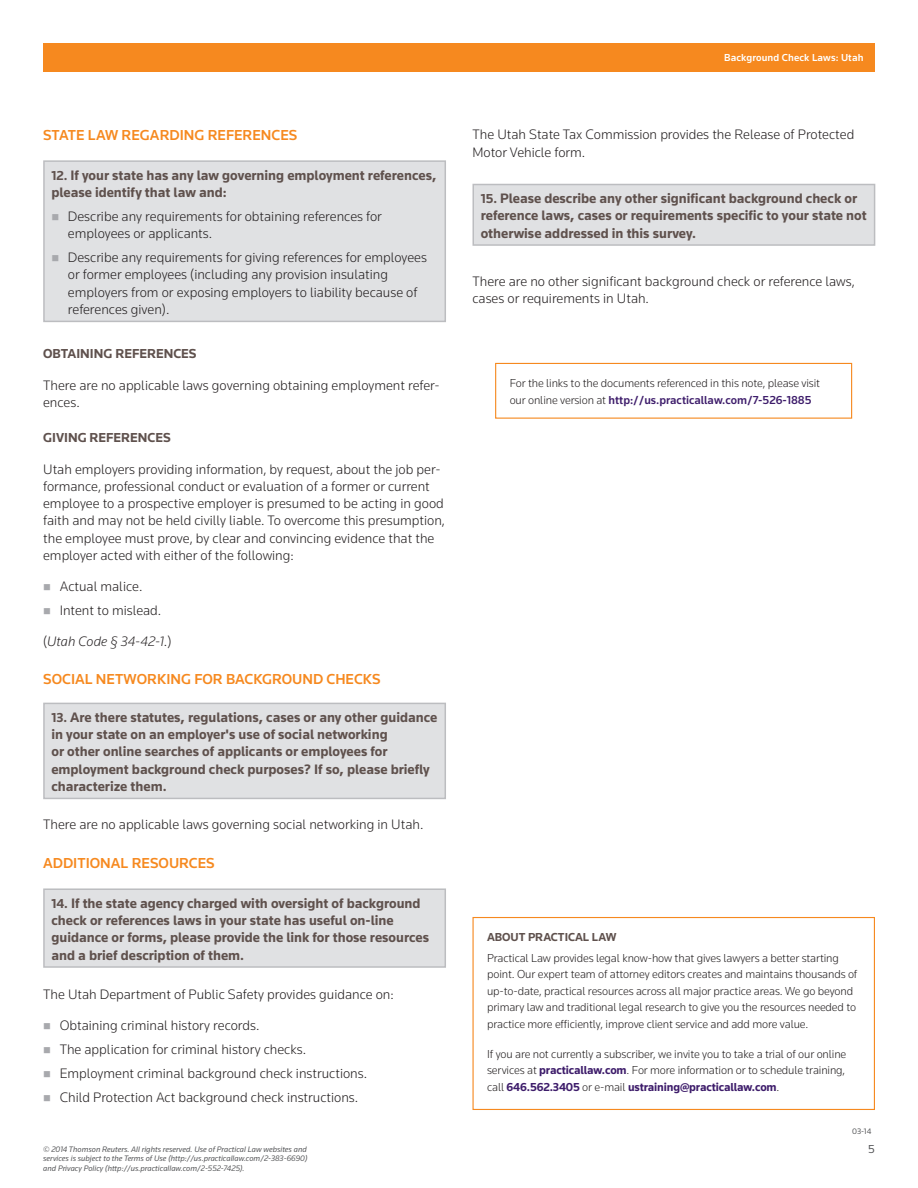
<style>
.page{position:relative;width:918px;height:1188px;background:#fff}
.page>*{position:absolute;margin:0;border:0;box-sizing:border-box;transform-origin:0 0}
.t1{font:500 15px "Knowledge";color:#f6891f}
.t2{font:300 14.25px/17.2px "Knowledge";color:#231f20}
.t3{font:700 14.25px/17.2px "Knowledge";color:#5f514d}
.t4{font:italic 300 14.25px "Knowledge";color:#231f20}
.t5{font:700 13.5px "Knowledge";color:#5f514d}
.PLC_Text{font:300 12px/16.5px "Knowledge";letter-spacing:-.01em;color:#231f20}
.PLC_Text-2{font:700 12px "Knowledge";letter-spacing:-.005em;color:#5f514d}
.t6{font:12px "Knowledge";color:#57585a}
.t7{font:500 10.5px "Knowledge";letter-spacing:.01em;color:#fff}
.t8{font:italic 8.25px/9.8px "Knowledge";color:#57585a;text-align:justify}
.t9{font:8.25px "Knowledge";color:#57585a}
.s1{font-size:13.5px}
.s2{font-style:normal}
.s3{font-weight:500;color:#3e1d6b}
.s4{font-weight:700;color:#3e1d6b}
</style>
<div class="page">
<div style="left:43px;top:43px;width:832px;height:29px;background:#f6891f"></div>
<div style="left:472px;top:917px;width:403px;height:193px;border:1px solid #f6891f"></div>
<div style="left:44px;top:161px;width:401px;height:160px;background:#e0e1e3"></div>
<div style="left:43px;top:160px;width:403px;height:162px;border:2px solid #bcbdc0"></div>
<div style="left:44px;top:703px;width:401px;height:95px;background:#e0e1e3"></div>
<div style="left:43px;top:703px;width:403px;height:96px;border:2px solid #bcbdc0"></div>
<div style="left:44px;top:889px;width:401px;height:78px;background:#e0e1e3"></div>
<div style="left:43px;top:888px;width:403px;height:80px;border:2px solid #bcbdc0"></div>
<div style="left:473px;top:184px;width:402px;height:61px;background:#e0e1e3"></div>
<div style="left:472px;top:184px;width:403px;height:62px;border:2px solid #bcbdc0"></div>
<div style="left:495px;top:363px;width:357px;height:56px;border:1px solid #f6891f"></div>
<p class="t1" style="left:43px;top:126px;width:256px">STATE LAW REGARDING REFERENCES</p>
<p class="t3" style="left:51px;top:166px;width:387px"><span class="s1">12.</span> If your state has any law governing employment references, please identify that law and:</p>
<p class="t2" style="left:68px;top:207px;width:315px">Describe any requirements for obtaining references for employees or applicants.</p>
<p class="t2" style="left:68px;top:249px;width:361px">Describe any requirements for giving references for employees or former employees (including any provision insulating employers from or exposing employers to liability because of references given).</p>
<p class="t5" style="left:43px;top:345px;width:155px">OBTAINING REFERENCES</p>
<p class="t2" style="left:43px;top:376px;width:398px">There are no applicable laws governing obtaining employment refer&shy;ences.</p>
<p class="t5" style="left:43px;top:429px;width:129px">GIVING REFERENCES</p>
<p class="t2" style="left:43px;top:460px;width:403px">Utah employers providing information, by request, about the job per&shy;formance, professional conduct or evaluation of a former or current employee to a prospective employer is presumed to be acting in good faith and may not be held civilly liable. To overcome this presumption, the employee must prove, by clear and convincing evidence that the employer acted with either of the following:</p>
<p class="t2" style="left:60px;top:577px;width:84px">Actual malice.</p>
<p class="t2" style="left:60px;top:601px;width:103px">Intent to mislead.</p>
<p class="t4" style="left:43px;top:633px;width:130px"><span class="s2">(</span>Utah Code § 34-42-1<span class="s2">.)</span></p>
<p class="t1" style="left:43px;top:669px;width:339px">SOCIAL NETWORKING FOR BACKGROUND CHECKS</p>
<p class="t3" style="left:51px;top:708px;width:387px"><span class="s1">13.</span> Are there statutes, regulations, cases or any other guidance in your state on an employer's use of social networking<br>or other online searches of applicants or employees for employment background check purposes? If so, please briefly characterize them.</p>
<p class="t2" style="left:43px;top:816px;width:382px">There are no applicable laws governing social networking in Utah.</p>
<p class="t1" style="left:43px;top:853px;width:173px">ADDITIONAL RESOURCES</p>
<p class="t3" style="left:51px;top:894px;width:379px"><span class="s1">14.</span> If the state agency charged with oversight of background check or references laws in your state has useful on-line guidance or forms, please provide the link for those resources and a brief description of them.</p>
<p class="t2" style="left:43px;top:986px;width:352px">The Utah Department of Public Safety provides guidance on:</p>
<p class="t2" style="left:60px;top:1017px;width:201px">Obtaining criminal history records.</p>
<p class="t2" style="left:60px;top:1041px;width:248px">The application for criminal history checks.</p>
<p class="t2" style="left:60px;top:1065px;width:309px">Employment criminal background check instructions.</p>
<p class="t2" style="left:60px;top:1089px;width:300px">Child Protection Act background check instructions.</p>
<p class="t8" style="left:43px;top:1144px;width:266px">© 2014 Thomson Reuters. All rights reserved. Use of Practical Law websites and services is subject to the Terms of Use (http://us.practicallaw.com/2-383-6690) and Privacy Policy (http://us.practicallaw.com/2-552-7425).</p>
<p class="t7" style="left:724px;top:51px;width:141px">Background Check Laws: Utah</p>
<p class="t2" style="left:472px;top:126px;width:383px">The Utah State Tax Commission provides the Release of Protected<br>Motor Vehicle form.</p>
<p class="t3" style="left:481px;top:189px;width:387px"><span class="s1">15.</span> Please describe any other significant background check or reference laws, cases or requirements specific to your state not otherwise addressed in this survey.</p>
<p class="t2" style="left:472px;top:272px;width:384px">There are no other significant background check or reference laws, cases or requirements in Utah.</p>
<p class="PLC_Text" style="left:510px;top:374px;width:312px;line-height:17.2px">For the links to the documents referenced in this note, please visit our online version at <span class="s3">http://us.practicallaw.com/7-526-1885</span></p>
<p class="PLC_Text-2" style="left:487px;top:929px;width:131px">ABOUT PRACTICAL LAW</p>
<p class="PLC_Text" style="left:487px;top:949px;width:372px">Practical Law provides legal know-how that gives lawyers a better starting point. Our expert team of attorney editors creates and maintains thousands of up-to-date, practical resources across all major practice areas. We go beyond primary law and traditional legal research to give you the resources needed to practice more efficiently, improve client service and add more value.</p>
<p class="PLC_Text" style="left:487px;top:1045px;width:361px;text-align:justify">If you are not currently a subscriber, we invite you to take a trial of our online services at <span class="s4">practicallaw.com</span>. For more information or to schedule training, call <span class="s4">646.562.3405</span> or e-mail <span class="s4">ustraining@practicallaw.com</span>.</p>
<p class="t9" style="left:852px;top:1127px;width:21px">03-14</p>
<p class="t6" style="left:868px;top:1141px;width:8px">5</p>
</div>
